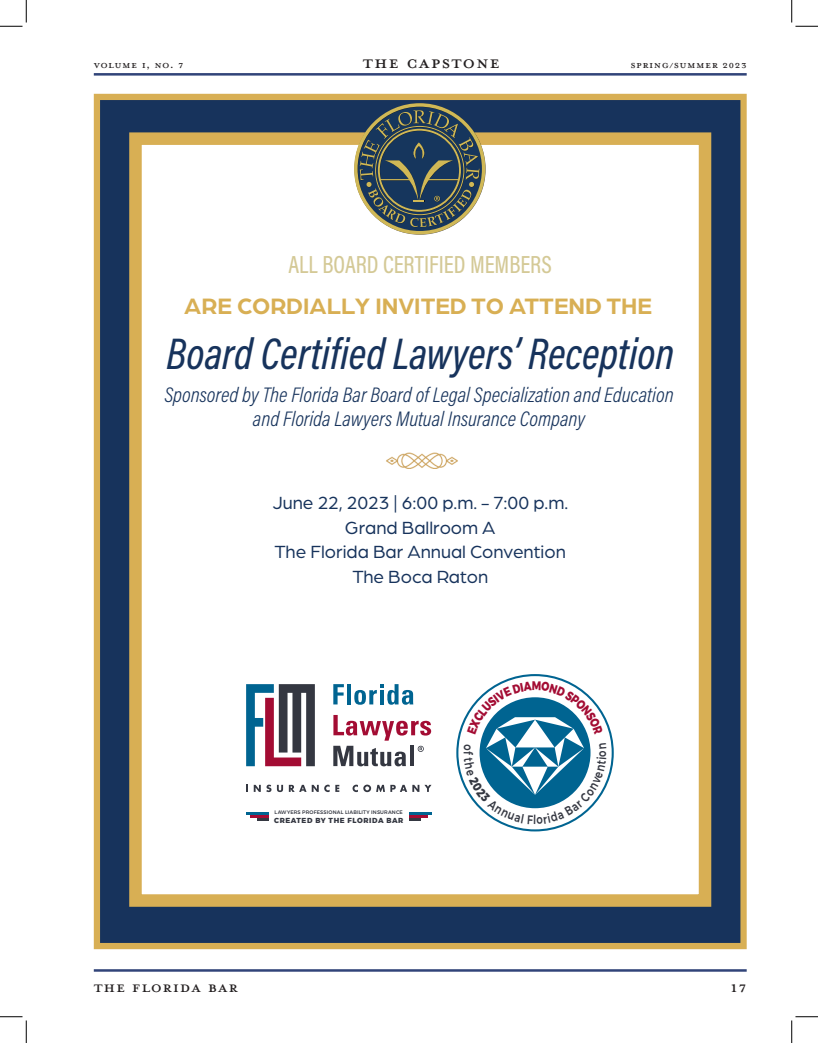
<style>
.page{position:relative;width:818px;height:1043px;background:#fff}
.page>*{position:absolute;margin:0;border:0;box-sizing:border-box;transform-origin:0 0}
.t1{font:italic 500 44.62px "Acumin Pro Cond";letter-spacing:.005em;color:#17335c;scale:.95 1}
.t2{font:25.62px "Mrs Eaves All Petite Caps OT";letter-spacing:.03em;color:#231f20}
.t3{font:500 25px "Acumin Pro Cond";color:#d4c996;scale:.95 1}
.t4{font:700 23.75px "Arboria";color:#d8af54}
.t5{font:22.5px "Mrs Eaves All Petite Caps OT";letter-spacing:.03em;color:#231f20}
.t6{font:italic 300 21.25px/24.4px "Acumin Pro Cond";color:#17335c;text-align:center}
.t7{font:18.75px/24.4px "Arboria";color:#17335c;text-align:center}
.t8{font:15px "Mrs Eaves All Petite Caps OT";letter-spacing:.03em;color:#231f20}
.t9{font:800 7.25px "Montserrat";letter-spacing:.085em;color:#343741}
.t10{font:500 5.12px "Montserrat";letter-spacing:.03em;color:#343741}
</style>
<div class="page">
<hr style="left:94px;top:73px;width:652px;height:3px;background:#314479">
<hr style="left:94px;top:969px;width:652px;height:2px;background:#314479">
<div style="left:94px;top:94px;width:652px;height:855px;background:#17335c;border:6px solid #d8af54"></div>
<div style="left:129px;top:132px;width:582px;height:774px;background:#fff;border:12px solid #d8af54"></div>
<svg style="left:0;top:0;width:27px;height:27px"></svg>
<svg style="left:791px;top:0;width:27px;height:27px"></svg>
<svg style="left:791px;top:1016px;width:27px;height:26px"></svg>
<svg style="left:0;top:1016px;width:27px;height:26px"></svg>
<svg style="left:409px;top:815px;width:19px;height:5px"></svg>
<hr style="left:409px;top:812px;width:22px;height:2px;background:#006491">
<svg style="left:250px;top:815px;width:18px;height:5px"></svg>
<hr style="left:246px;top:812px;width:22px;height:2px;background:#006491">
<svg style="left:246px;top:784px;width:2px;height:8px"></svg>
<svg style="left:347px;top:684px;width:3px;height:20px"></svg>
<svg style="left:356px;top:105px;width:127px;height:128px"></svg>
<div style="left:354px;top:103px;width:131px;height:131px;border:3px solid #d0b856;border-radius:50%"></div>
<svg style="left:360px;top:110px;width:119px;height:117px"></svg>
<hr style="left:425px;top:179px;width:33px;height:1px;background:#d0b856">
<img style="left:386px;top:452px;width:72px;height:17px">
<svg style="left:333px;top:684px;width:11px;height:20px"></svg>
<svg style="left:354px;top:684px;width:59px;height:20px"></svg>
<svg style="left:333px;top:715px;width:98px;height:51px"></svg>
<svg style="left:254px;top:784px;width:17px;height:8px"></svg>
<svg style="left:277px;top:784px;width:6px;height:8px"></svg>
<svg style="left:289px;top:784px;width:17px;height:8px"></svg>
<svg style="left:312px;top:784px;width:17px;height:8px"></svg>
<svg style="left:335px;top:784px;width:4px;height:8px"></svg>
<svg style="left:352px;top:784px;width:79px;height:8px"></svg>
<svg style="left:246px;top:684px;width:69px;height:82px"></svg>
<svg style="left:463px;top:681px;width:143px;height:143px"></svg>
<p class="t8" style="left:94px;top:57px;width:91px">Volume I, No. 7</p>
<p class="t2" style="left:363px;top:50px;width:138px">THE CAPSTONE</p>
<p class="t8" style="left:630px;top:57px;width:118px">Spring/Summer 2023</p>
<p class="t3" style="left:288px;top:248px;width:279px">ALL BOARD CERTIFIED MEMBERS</p>
<p class="t4" style="left:184px;top:289px;width:469px">ARE CORDIALLY INVITED TO ATTEND THE</p>
<p class="t1" style="left:166px;top:324px;width:536px">Board Certified Lawyers’ Reception</p>
<p class="t6" style="left:164px;top:382px;width:511px">Sponsored by The Florida Bar Board of Legal Specialization and Education and Florida Lawyers Mutual Insurance Company</p>
<p class="t7" style="left:272px;top:490px;width:297px">June 22, 2023 | 6:00 p.m. - 7:00 p.m.<br>Grand Ballroom A<br>The Florida Bar Annual Convention<br>The Boca Raton</p>
<p class="t10" style="left:274px;top:808px;width:130px">LAWYERS PROFESSIONAL LIABILITY INSURANCE</p>
<p class="t9" style="left:274px;top:814px;width:131px">CREATED BY THE FLORIDA BAR</p>
<p class="t5" style="left:94px;top:976px;width:146px">THE FLORIDA BAR</p>
<p class="t5" style="left:730px;top:976px;width:18px">17</p>
</div>
